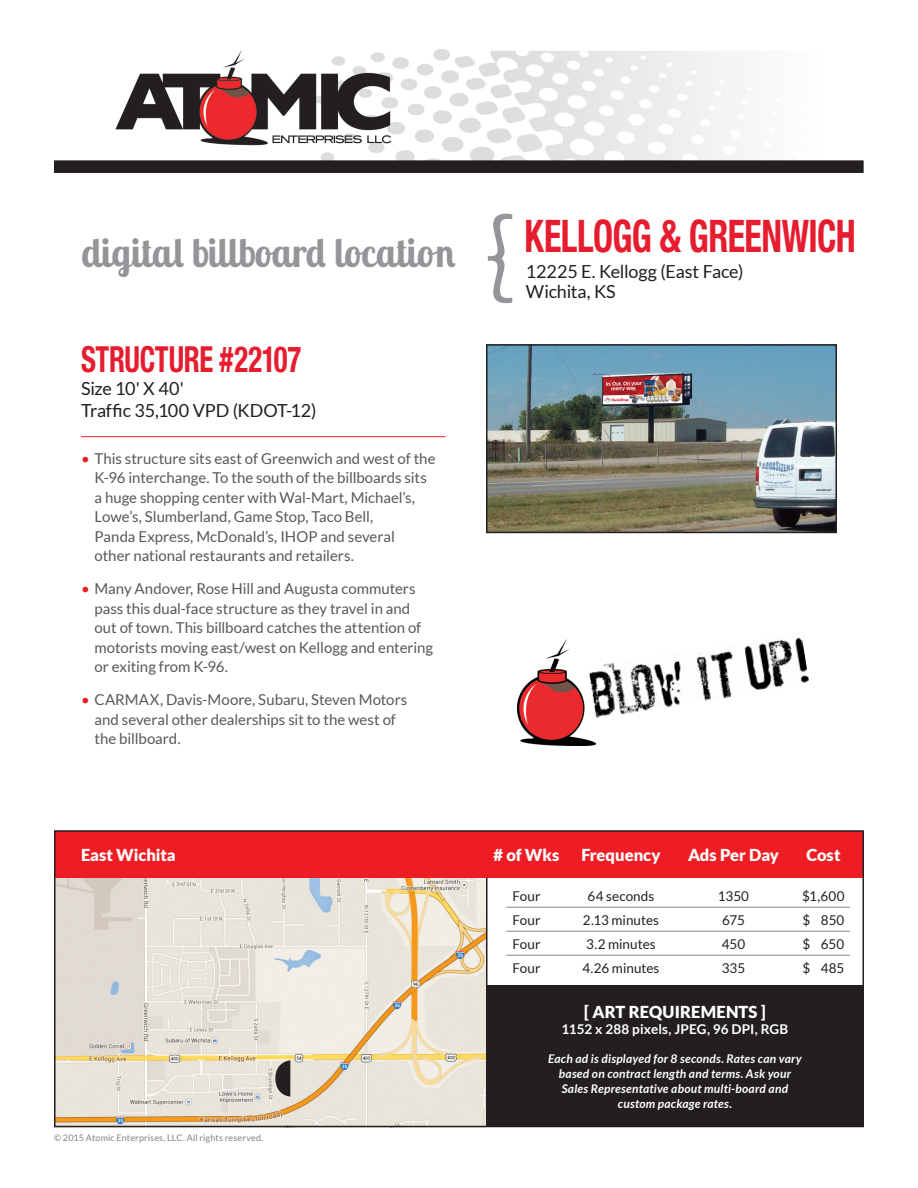
<style>
.page{position:relative;width:918px;height:1188px;background:#fff}
.page>*{position:absolute;margin:0;border:0;box-sizing:border-box;transform-origin:0 0}
.t1{font:700 90px "Lobster Two";color:#939598;scale:1.15 1}
.Head_Berkely_Italic{font:700 condensed 45px "Helvetica Neue";letter-spacing:-.015em;color:#e61d2e;scale:.8 1}
.Head_Berkely_Italic-2{font:700 40.5px "Lobster Two";color:#939598;scale:.95 1}
.Head_Berkely_Italic-3{font:700 condensed 36px "Helvetica Neue";letter-spacing:-.01em;color:#e61d2e;scale:.8 1}
.Head_Berkely_Italic-4{font:18px "Lato";letter-spacing:-.01em;color:#231f20}
.Head_Berkely_Italic-5{font:900 16.5px "Lato";color:#fff}
.Head_Berkely_Italic-6{font:15px/19.5px "Lato";letter-spacing:-.005em;color:#57585a}
.Head_Berkely_Italic-7{font:13.5px "Lato";color:#231f20}
.Head_Berkely_Italic-8{font:700 13.5px "Lato";letter-spacing:.01em;color:#fff}
.Head_Berkely_Italic-9{font:italic 700 12px/15px "Lato";letter-spacing:.02em;color:#fff;text-align:center}
.Head_Berkely_Italic-10{font:9px "Lato";letter-spacing:.015em;color:#808285}
.s1{color:#ee1d23}
</style>
<div class="page">
<img style="left:57px;top:878px;width:429px;height:246px">
<svg style="left:275px;top:1060px;width:15px;height:37px"></svg>
<img style="left:489px;top:347px;width:345px;height:183px">
<div style="left:486px;top:344px;width:351px;height:189px;border:2px solid #231f20"></div>
<div style="left:54px;top:831px;width:810px;height:47px;background:#ee1d23"></div>
<img style="left:54px;top:49px;width:810px;height:124px">
<div style="left:54px;top:830px;width:810px;height:297px;border:2px solid #231f20"></div>
<hr style="left:486px;top:877px;width:2px;height:250px;background:#231f20">
<hr style="left:81px;top:436px;width:365px;height:1px;background:#ee1d23">
<hr style="left:506px;top:907px;width:344px;height:1px;background:#908b8c">
<hr style="left:506px;top:931px;width:344px;height:1px;background:#908b8c">
<hr style="left:506px;top:955px;width:344px;height:1px;background:#908b8c">
<div style="left:486px;top:986px;width:378px;height:141px;background:#231f20"></div>
<img style="left:517px;top:639px;width:79px;height:107px">
<img style="left:588px;top:637px;width:221px;height:81px">
<p class="Head_Berkely_Italic-2" style="left:81px;top:227px;width:396px">digital billboard location</p>
<p class="Head_Berkely_Italic-3" style="left:81px;top:338px;width:277px">STRUCTURE #22107</p>
<p class="Head_Berkely_Italic-4" style="left:81px;top:378px;width:104px">Size 10' X 40'</p>
<p class="Head_Berkely_Italic-4" style="left:81px;top:401px;width:237px">Traffic 35,100 VPD (KDOT-12)</p>
<p class="Head_Berkely_Italic-6" style="left:94px;top:448px;width:343px;text-indent:-14px"><span class="s1">•</span> This structure sits east of Greenwich and west of the K-96 interchange. To the south of the billboards sits a huge shopping center with Wal-Mart, Michael’s, Lowe’s, Slumberland, Game Stop, Taco Bell,<br>Panda Express, McDonald’s, IHOP and several<br>other national restaurants and retailers.</p>
<p class="Head_Berkely_Italic-6" style="left:94px;top:579px;width:340px;text-indent:-14px"><span class="s1">•</span> Many Andover, Rose Hill and Augusta commuters pass this dual-face structure as they travel in and out of town. This billboard catches the attention of motorists moving east/west on Kellogg and entering or exiting from K-96.</p>
<p class="Head_Berkely_Italic-6" style="left:94px;top:690px;width:314px;text-indent:-14px"><span class="s1">•</span> CARMAX, Davis-Moore, Subaru, Steven Motors and several other dealerships sit to the west of the billboard.</p>
<p class="t1" style="left:485px;top:191px;width:27px">{</p>
<p class="Head_Berkely_Italic" style="left:525px;top:209px;width:416px">KELLOGG &amp; GREENWICH</p>
<p class="Head_Berkely_Italic-4" style="left:526px;top:262px;width:219px">12225 E. Kellogg (East Face)</p>
<p class="Head_Berkely_Italic-4" style="left:526px;top:281px;width:91px">Wichita, KS</p>
<p class="Head_Berkely_Italic-5" style="left:81px;top:845px;width:96px">East Wichita</p>
<p class="Head_Berkely_Italic-10" style="left:54px;top:1133px;width:211px">© 2015 Atomic Enterprises, LLC. All rights reserved.</p>
<p class="Head_Berkely_Italic-5" style="left:494px;top:845px;width:67px"># of Wks</p>
<p class="Head_Berkely_Italic-5" style="left:581px;top:845px;width:81px">Frequency</p>
<p class="Head_Berkely_Italic-5" style="left:688px;top:845px;width:92px">Ads Per Day</p>
<p class="Head_Berkely_Italic-5" style="left:806px;top:845px;width:36px">Cost</p>
<p class="Head_Berkely_Italic-7" style="left:512px;top:889px;width:30px">Four</p>
<p class="Head_Berkely_Italic-7" style="left:588px;top:889px;width:68px">64 seconds</p>
<p class="Head_Berkely_Italic-7" style="left:718px;top:889px;width:33px">1350</p>
<p class="Head_Berkely_Italic-7" style="left:802px;top:889px;width:44px">$1,600</p>
<p class="Head_Berkely_Italic-7" style="left:512px;top:913px;width:30px">Four</p>
<p class="Head_Berkely_Italic-7" style="left:583px;top:913px;width:78px">2.13 minutes</p>
<p class="Head_Berkely_Italic-7" style="left:722px;top:913px;width:24px">675</p>
<p class="Head_Berkely_Italic-7" style="left:803px;top:913px;width:43px">$ 850</p>
<p class="Head_Berkely_Italic-7" style="left:512px;top:937px;width:30px">Four</p>
<p class="Head_Berkely_Italic-7" style="left:586px;top:937px;width:71px">3.2 minutes</p>
<p class="Head_Berkely_Italic-7" style="left:722px;top:937px;width:25px">450</p>
<p class="Head_Berkely_Italic-7" style="left:803px;top:937px;width:43px">$ 650</p>
<p class="Head_Berkely_Italic-7" style="left:512px;top:961px;width:30px">Four</p>
<p class="Head_Berkely_Italic-7" style="left:583px;top:961px;width:78px">4.26 minutes</p>
<p class="Head_Berkely_Italic-7" style="left:722px;top:961px;width:25px">335</p>
<p class="Head_Berkely_Italic-7" style="left:803px;top:961px;width:43px">$ 485</p>
<p class="Head_Berkely_Italic-5" style="left:584px;top:1002px;width:183px">[ ART REQUIREMENTS ]</p>
<p class="Head_Berkely_Italic-8" style="left:562px;top:1022px;width:228px">1152 x 288 pixels, JPEG, 96 DPI, RGB</p>
<p class="Head_Berkely_Italic-9" style="left:548px;top:1051px;width:255px">Each ad is displayed for 8 seconds. Rates can vary based on contract length and terms. Ask your Sales Representative about multi-board and custom package rates.</p>
</div>
